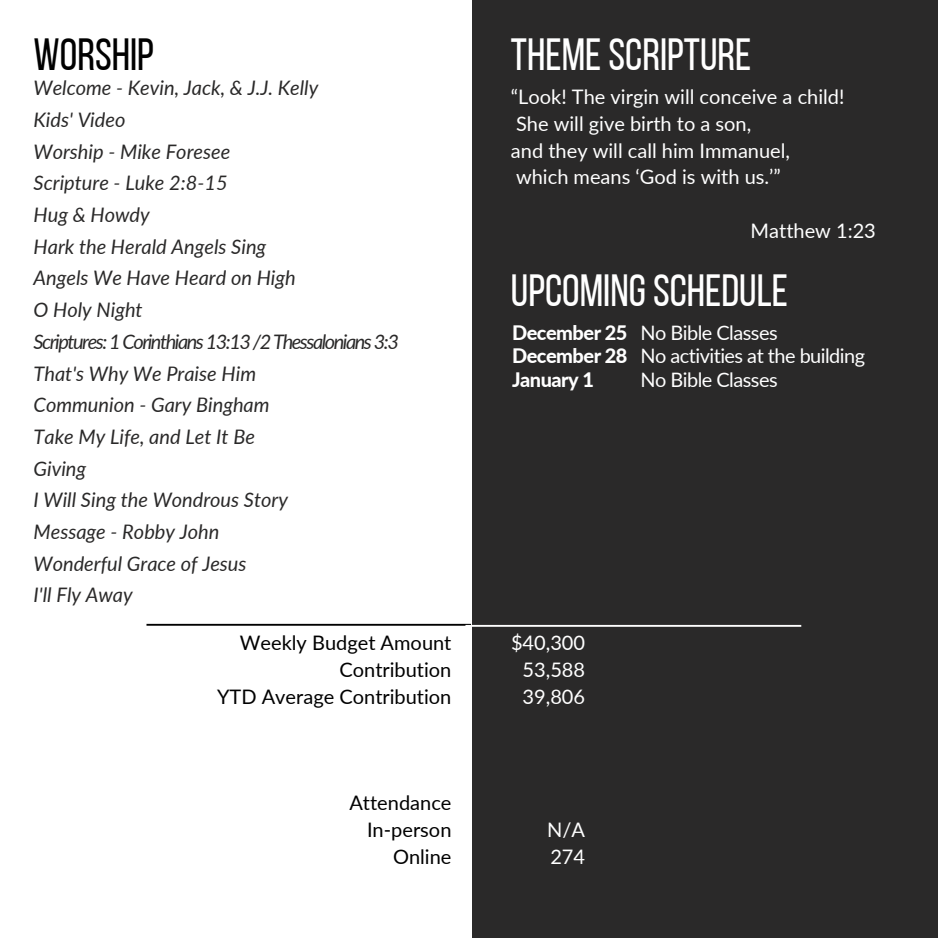
<style>
.page{position:relative;width:938px;height:938px;background:#fff}
.page>*{position:absolute;margin:0;border:0;box-sizing:border-box;transform-origin:0 0}
.t1{font:45px "Bebas Neue";color:#fff}
.t2{font:45px "Bebas Neue";color:#000}
.t3{font:italic 20px/31.8px "Lato";color:#2a2929}
.t4{font:20px/26.8px "Lato";color:#fff}
.t5{font:20px/26.8px "Lato";color:#000;text-align:right}
.t6{font:20px/23.2px "Lato";letter-spacing:-.025em;color:#fff}
.t7{font:800 20px/23.2px "Lato";letter-spacing:-.025em;color:#fff;text-align:justify}
</style>
<div class="page">
<div style="left:472px;top:0;width:466px;height:937px;background:#2a2929"></div>
<hr style="left:146px;top:624px;width:325px;height:1px;background:#000">
<hr style="left:465px;top:625px;width:336px;height:1px;background:#fff">
<h1 class="t2" style="left:34px;top:36px;width:122px">WORSHIP</h1>
<p class="t3" style="left:34px;top:72px;width:367px">Welcome - Kevin, Jack, &amp; J.J. Kelly<br>Kids' Video<br>Worship - Mike Foresee<br>Scripture - Luke 2:8-15<br>Hug &amp; Howdy<br>Hark the Herald Angels Sing<br>Angels We Have Heard on High<br>O Holy Night<br>Scriptures: 1 Corinthians 13:13 /2 Thessalonians 3:3<br>That's Why We Praise Him<br>Communion - Gary Bingham<br>Take My Life, and Let It Be<br>Giving<br>I Will Sing the Wondrous Story<br>Message - Robby John<br>Wonderful Grace of Jesus<br>I'll Fly Away</p>
<p class="t5" style="left:217px;top:629px;width:236px">Weekly Budget Amount<br>Contribution<br>YTD Average Contribution</p>
<p class="t5" style="left:349px;top:789px;width:104px">Attendance<br>In-person<br>Online</p>
<h1 class="t1" style="left:511px;top:36px;width:242px">THEMESCRIPTURE</h1>
<p class="t4" style="left:511px;top:83px;width:335px">“Look! The virgin will conceive a child!<br>She will give birth to a son,<br>and they will call him Immanuel, which means ‘God is with us.’”</p>
<p class="t4" style="left:750px;top:216px;width:127px">Matthew 1:23</p>
<h1 class="t1" style="left:511px;top:272px;width:278px">UPCOMINGSCHEDULE</h1>
<p class="t7" style="left:512px;top:321px;width:117px">December 25<br>December 28<br>January 1</p>
<p class="t6" style="left:640px;top:321px;width:226px">No Bible Classes<br>No activities at the building<br>No Bible Classes</p>
<p class="t4" style="left:511px;top:629px;width:76px;text-align:center">$40,300<br>53,588<br>39,806</p>
<p class="t4" style="left:547px;top:815px;width:39px">N/A<br>274</p>
</div>
